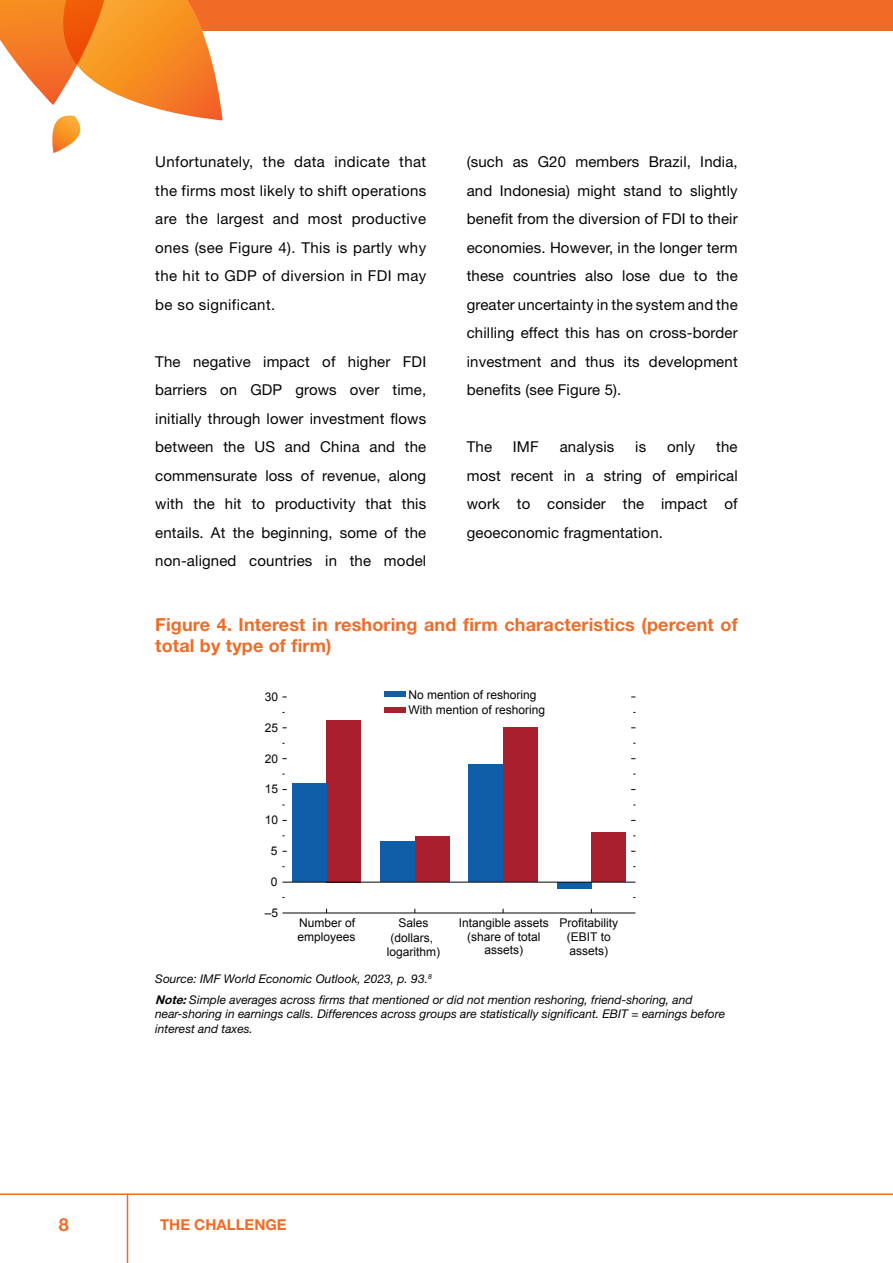
<style>
.page{position:relative;width:893px;height:1263px;background:#fff}
.page>*{position:absolute;margin:0;border:0;box-sizing:border-box;transform-origin:0 0}
.Figure_head{font:700 18px/21px "Helvetica Neue";letter-spacing:.01em;color:#f06c26}
.body_text{font:15px/28.5px "Helvetica Neue";letter-spacing:.01em;color:#040503;text-align:justify}
.t1{font:700 15px "Helvetica Neue";color:#f06c26}
.source{font:italic 12px/14.4px "Helvetica Neue";color:#040503}
.t2{font:12px/13.5px "Arial";color:#050504;text-align:center}
.s1{font-weight:700}
</style>
<div class="page">
<div style="left:0;top:0;width:893px;height:30px;background:#f06c26"></div>
<hr style="left:0;top:1193px;width:893px;height:2px;background:#f06c26">
<hr style="left:127px;top:1193px;width:1px;height:70px;background:#f06c26">
<svg style="left:0;top:0;width:223px;height:153px"></svg>
<div style="left:327px;top:720px;width:34px;height:162px;background:#aa1f2e"></div>
<div style="left:292px;top:783px;width:35px;height:99px;background:#115ea8"></div>
<div style="left:415px;top:836px;width:34px;height:46px;background:#aa1f2e"></div>
<div style="left:380px;top:841px;width:35px;height:41px;background:#115ea8"></div>
<div style="left:503px;top:728px;width:35px;height:154px;background:#aa1f2e"></div>
<div style="left:469px;top:765px;width:34px;height:117px;background:#115ea8"></div>
<div style="left:591px;top:833px;width:35px;height:49px;background:#aa1f2e"></div>
<div style="left:557px;top:882px;width:34px;height:6px;background:#115ea8"></div>
<hr style="left:282px;top:882px;width:353px;height:1px;background:#050504">
<hr style="left:282px;top:913px;width:353px;height:1px;background:#050504">
<div style="left:384px;top:691px;width:22px;height:6px;background:#115ea8"></div>
<div style="left:384px;top:707px;width:22px;height:5px;background:#aa1f2e"></div>
<p class="body_text" style="left:155px;top:147px;width:272px">Unfortunately, the data indicate that the firms most likely to shift operations are the largest and most productive ones (see Figure 4). This is partly why the hit to GDP of diversion in FDI may be so significant.</p>
<p class="body_text" style="left:155px;top:347px;width:272px">The negative impact of higher FDI barriers on GDP grows over time, initially through lower investment flows between the US and China and the commensurate loss of revenue, along with the hit to productivity that this entails. At the beginning, some of the non-aligned countries in the model</p>
<p class="body_text" style="left:467px;top:147px;width:273px">(such as G20 members Brazil, India, and Indonesia) might stand to slightly benefit from the diversion of FDI to their economies. However, in the longer term these countries also lose due to the greater uncertainty in the system and the chilling effect this has on cross-border investment and thus its development benefits (see Figure 5).</p>
<p class="body_text" style="left:467px;top:432px;width:27px">The</p>
<p class="body_text" style="left:513px;top:432px;width:27px">IMF</p>
<p class="body_text" style="left:560px;top:432px;width:56px">analysis</p>
<p class="body_text" style="left:635px;top:432px;width:12px">is</p>
<p class="body_text" style="left:667px;top:432px;width:30px">only</p>
<p class="body_text" style="left:467px;top:432px;width:272px;text-indent:250px">the most recent in a string of empirical work to consider the impact of geoeconomic fragmentation.</p>
<p class="Figure_head" style="left:155px;top:614px;width:584px">Figure 4. Interest in reshoring and firm characteristics (percent of total by type of firm)</p>
<p class="t2" style="left:265px;top:690px;width:15px">30</p>
<p class="t2" style="left:265px;top:721px;width:15px">25</p>
<p class="t2" style="left:265px;top:752px;width:15px">20</p>
<p class="t2" style="left:265px;top:782px;width:15px">15</p>
<p class="t2" style="left:265px;top:813px;width:15px">10</p>
<p class="t2" style="left:271px;top:844px;width:8px">5</p>
<p class="t2" style="left:271px;top:875px;width:8px">0</p>
<p class="t2" style="left:265px;top:906px;width:15px">–5</p>
<p class="t2" style="left:408px;top:687px;width:138px;line-height:15.8px;text-align:left">No mention of reshoring<br>With mention of reshoring</p>
<p class="t2" style="left:297px;top:917px;width:60px;text-align:left">Number of employees</p>
<p class="t2" style="left:387px;top:916px;width:55px;line-height:14.4px">Sales (dollars, logarithm)</p>
<p class="t2" style="left:459px;top:917px;width:92px">Intangible assets (share of total assets)</p>
<p class="t2" style="left:560px;top:916px;width:60px;line-height:14px">Profitability (EBIT to assets)</p>
<p class="source" style="left:155px;top:972px;width:278px">Source: IMF World Economic Outlook, 2023, p. 93.<sup>8</sup></p>
<p class="source" style="left:155px;top:992px;width:572px"><span class="s1">Note:</span>Simple averages across firms that mentioned or did not mention reshoring, friend-shoring, and near-shoring in earnings calls. Differences across groups are statistically significant. EBIT = earnings before interest and taxes.</p>
<p class="Figure_head" style="left:59px;top:1213px;width:12px">8</p>
<p class="t1" style="left:160px;top:1215px;width:128px">THE CHALLENGE</p>
</div>
